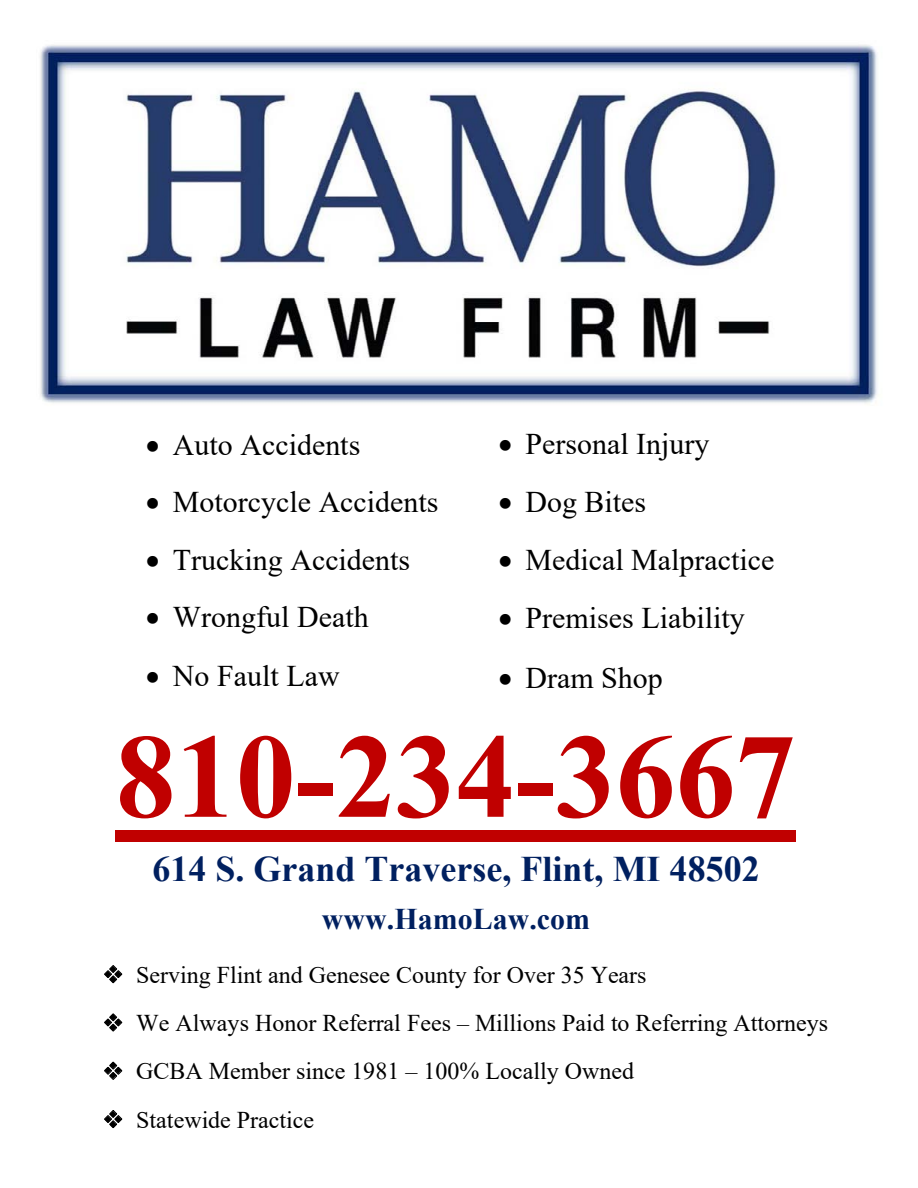
<style>
.page{position:relative;width:918px;height:1188px;background:#fff}
.page>*{position:absolute;margin:0;border:0;box-sizing:border-box;transform-origin:0 0}
.t1{font:700 120px "Times New Roman";color:#c00000}
.t2{font:700 36px "Times New Roman";color:#002060}
.t3{font:30px "Times New Roman";color:#000}
.t4{font:700 30px "Times New Roman";color:#002060}
.t5{font:24px "Times New Roman";color:#000}
</style>
<div class="page">
<svg style="left:104px;top:965px;width:19px;height:19px"></svg>
<svg style="left:104px;top:1013px;width:19px;height:19px"></svg>
<svg style="left:104px;top:1061px;width:19px;height:19px"></svg>
<svg style="left:104px;top:1110px;width:19px;height:18px"></svg>
<div style="left:116px;top:830px;width:680px;height:11px;background:#c00000"></div>
<img style="left:40px;top:45px;width:837px;height:358px">
<p class="t3" style="left:146px;top:424px;width:216px">• Auto Accidents</p>
<p class="t3" style="left:146px;top:481px;width:294px">• Motorcycle Accidents</p>
<p class="t3" style="left:146px;top:539px;width:266px">• Trucking Accidents</p>
<p class="t3" style="left:146px;top:596px;width:224px">• Wrongful Death</p>
<p class="t3" style="left:146px;top:655px;width:195px">• No Fault Law</p>
<p class="t3" style="left:499px;top:423px;width:213px">• Personal Injury</p>
<p class="t3" style="left:499px;top:481px;width:149px">• Dog Bites</p>
<p class="t3" style="left:499px;top:539px;width:277px">• Medical Malpractice</p>
<p class="t3" style="left:499px;top:596px;width:248px">• Premises Liability</p>
<p class="t3" style="left:499px;top:657px;width:166px">• Dram Shop</p>
<h1 class="t1" style="left:116px;top:690px;width:681px">810-234-3667</h1>
<h2 class="t2" style="left:152px;top:843px;width:609px">614 S. Grand Traverse, Flint, MI 48502</h2>
<p class="t4" style="left:322px;top:898px;width:270px">www.HamoLaw.com</p>
<p class="t5" style="left:103px;top:958px;width:546px">❖ Serving Flint and Genesee County for Over 35 Years</p>
<p class="t5" style="left:103px;top:1006px;width:727px">❖ We Always Honor Referral Fees – Millions Paid to Referring Attorneys</p>
<p class="t5" style="left:103px;top:1055px;width:533px">❖ GCBA Member since 1981 – 100% Locally Owned</p>
<p class="t5" style="left:103px;top:1103px;width:213px">❖ Statewide Practice</p>
</div>
